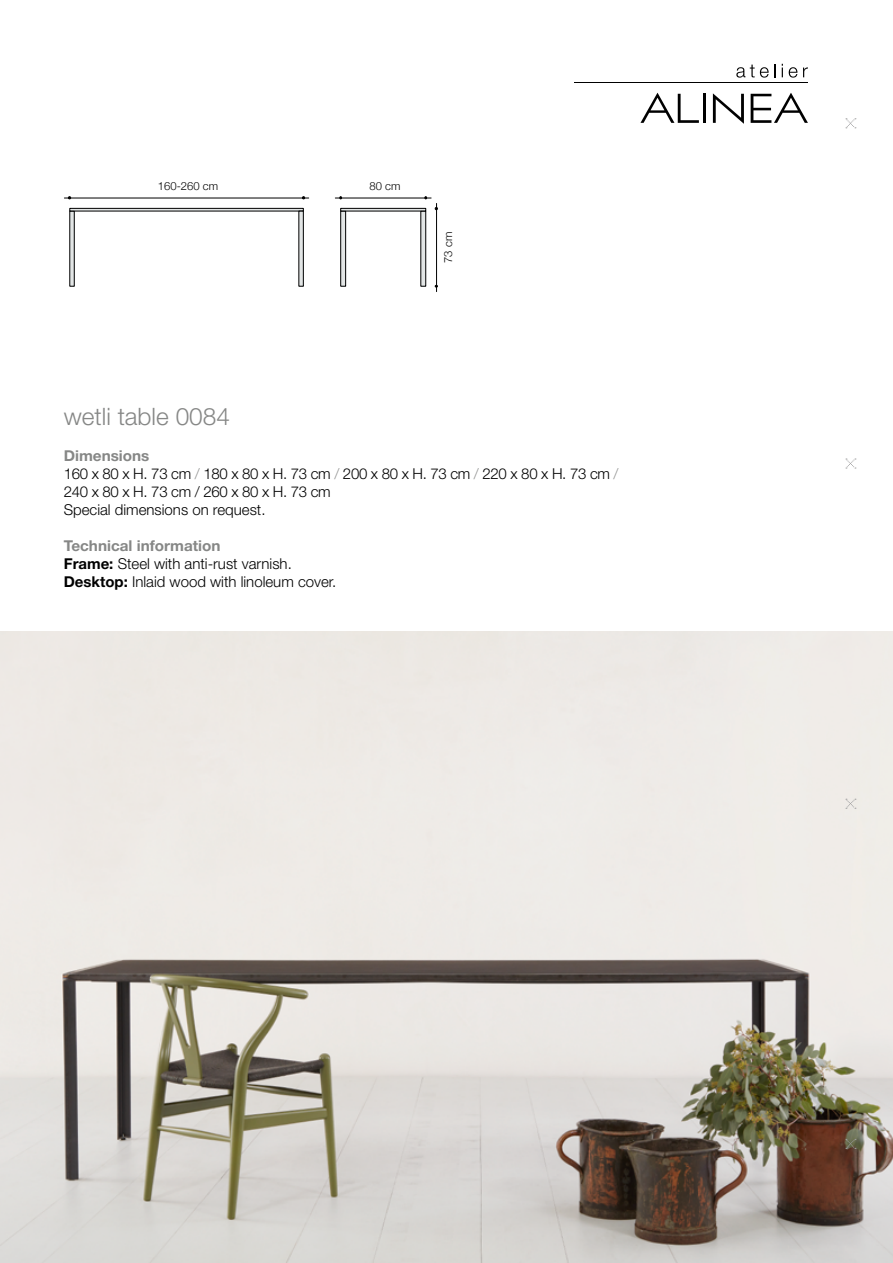
<style>
.page{position:relative;width:893px;height:1263px;background:#fff}
.page>*{position:absolute;margin:0;border:0;box-sizing:border-box;transform-origin:0 0}
.t1{font:300 24px "Helvetica Neue";color:#868786}
.t2{font:300 15px/18px "Helvetica Neue";letter-spacing:-.02em;color:#000}
.t3{font:300 15px/18px "Helvetica Neue";color:#000}
.t4{font:300 11.25px "Helvetica Neue";color:#000}
.s1{font-weight:700;color:#868786}
.s2{color:#919291}
.s3{font-weight:700}
</style>
<div class="page">
<img style="left:0;top:631px;width:893px;height:632px">
<div style="left:70px;top:208px;width:233px;height:3px;border:1px solid #000"></div>
<div style="left:341px;top:211px;width:5px;height:75px;background:#e2e5e5"></div>
<div style="left:341px;top:211px;width:5px;height:75px;border:1px solid #000"></div>
<div style="left:421px;top:211px;width:5px;height:75px;background:#e2e5e5"></div>
<div style="left:421px;top:211px;width:5px;height:75px;border:1px solid #000"></div>
<div style="left:341px;top:208px;width:85px;height:3px;border:1px solid #000"></div>
<hr style="left:64px;top:198px;width:245px;height:1px;background:#000">
<hr style="left:335px;top:198px;width:96px;height:1px;background:#000">
<hr style="left:436px;top:203px;width:1px;height:89px;background:#000">
<hr style="left:703px;top:94px;width:3px;height:29px;background:#000">
<svg style="left:713px;top:93px;width:31px;height:31px"></svg>
<svg style="left:640px;top:93px;width:59px;height:30px"></svg>
<svg style="left:751px;top:93px;width:57px;height:30px"></svg>
<hr style="left:574px;top:82px;width:234px;height:1px;background:#000">
<svg style="left:736px;top:64px;width:39px;height:14px"></svg>
<svg style="left:782px;top:64px;width:1px;height:13px"></svg>
<svg style="left:789px;top:67px;width:8px;height:11px"></svg>
<svg style="left:803px;top:67px;width:5px;height:10px"></svg>
<svg style="left:845px;top:1139px;width:11px;height:10px"></svg>
<svg style="left:845px;top:799px;width:11px;height:10px"></svg>
<svg style="left:845px;top:459px;width:11px;height:10px"></svg>
<svg style="left:845px;top:118px;width:11px;height:10px"></svg>
<p class="t4" style="left:158px;top:177px;width:62px">160-260 cm</p>
<p class="t4" style="left:369px;top:177px;width:32px">80 cm</p>
<p class="t4" style="left:439px;top:263px;width:32px;rotate:-90deg">73 cm</p>
<h1 class="t1" style="left:64px;top:402px;width:168px">wetli table 0084</h1>
<p class="t2" style="left:64px;top:446px;width:556px"><span class="s1">Dimensions<br></span>160 x 80 x H. 73 cm <span class="s2">/</span> 180 x 80 x H. 73 cm <span class="s2">/</span> 200 x 80 x H. 73 cm <span class="s2">/</span> 220 x 80 x H. 73 cm <span class="s2">/ </span>240 x 80 x H. 73 cm / 260 x 80 x H. 73 cm<br>Special dimensions on request.</p>
<p class="t3" style="left:64px;top:536px;width:274px"><span class="s1">Technical information<br></span><span class="s3">Frame:</span> Steel with anti-rust varnish.<br><span class="s3">Desktop:</span> Inlaid wood with linoleum cover.</p>
</div>
